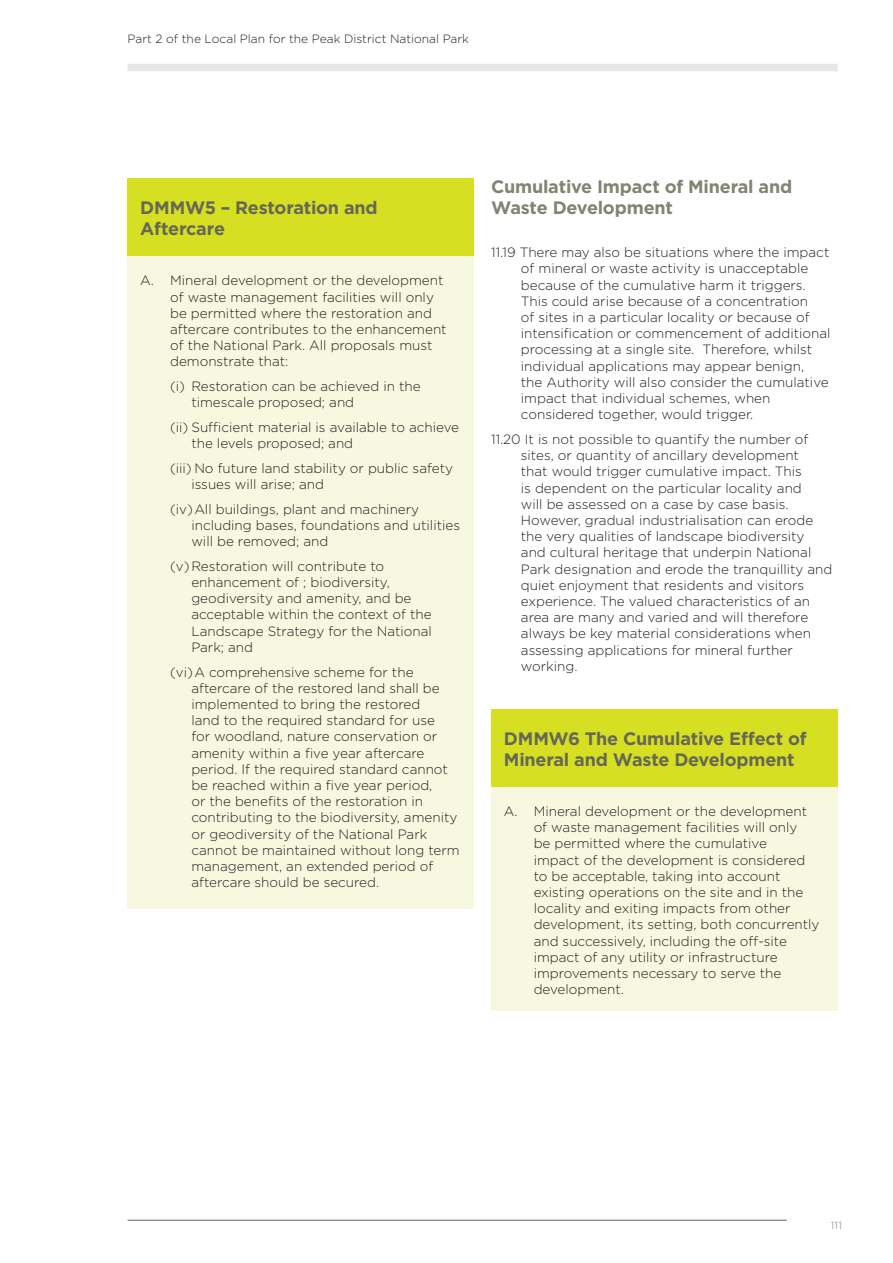
<style>
.page{position:relative;width:893px;height:1263px;background:#fff}
.page>*{position:absolute;margin:0;border:0;box-sizing:border-box;transform-origin:0 0}
.t1{font:700 18px/21px "Gotham";letter-spacing:-.01em;color:#666857}
.t2{font:700 18px/21px "Gotham";letter-spacing:-.01em;color:#818373}
.t3{font:300 13.5px/16.2px "Gotham";color:#231f20}
.t4{font:300 12px "Gotham";color:#231f20}
.t5{font:300 10.5px "Gotham";color:#818373}
</style>
<div class="page">
<div style="left:128px;top:179px;width:346px;height:77px;background:#d6df21"></div>
<div style="left:128px;top:256px;width:346px;height:653px;background:#f6f9df"></div>
<div style="left:491px;top:709px;width:347px;height:78px;background:#d6df21"></div>
<div style="left:491px;top:787px;width:347px;height:223px;background:#f6f9df"></div>
<hr style="left:128px;top:1220px;width:659px;height:1px;background:#636366">
<div style="left:128px;top:64px;width:710px;height:7px;background:#e6e7e9"></div>
<p class="t4" style="left:128px;top:31px;width:343px">Part 2 of the Local Plan for the Peak District National Park</p>
<h1 class="t1" style="left:140px;top:197px;width:239px">DMMW5 – Restoration and<br>Aftercare</h1>
<p class="t3" style="left:170px;top:272px;width:278px;text-indent:-30px">A. Mineral development or the development of waste management facilities will only be permitted where the restoration and aftercare contributes to the enhancement of the National Park. All proposals must demonstrate that:</p>
<p class="t3" style="left:191px;top:378px;width:231px;text-indent:-21px">(i) Restoration can be achieved in the timescale proposed; and</p>
<p class="t3" style="left:191px;top:419px;width:269px;text-indent:-21px">(ii) Sufficient material is available to achieve the levels proposed; and</p>
<p class="t3" style="left:191px;top:460px;width:263px;text-indent:-21px">(iii) No future land stability or public safety issues will arise; and</p>
<p class="t3" style="left:191px;top:500px;width:270px;text-indent:-21px">(iv)All buildings, plant and machinery including bases, foundations and utilities will be removed; and</p>
<p class="t3" style="left:191px;top:558px;width:242px;text-indent:-21px">(v)Restoration will contribute to enhancement of ; biodiversity, geodiversity and amenity, and be acceptable within the context of the<br>Landscape Strategy for the National<br>Park; and</p>
<p class="t3" style="left:191px;top:663px;width:270px;text-indent:-21px">(vi)A comprehensive scheme for the aftercare of the restored land shall be implemented to bring the restored<br>land to the required standard for use<br>for woodland, nature conservation or amenity within a five year aftercare period. If the required standard cannot be reached within a five year period,<br>or the benefits of the restoration in contributing to the biodiversity, amenity or geodiversity of the National Park cannot be maintained without long term management, an extended period of aftercare should be secured.</p>
<h1 class="t2" style="left:491px;top:176px;width:303px">Cumulative Impact of Mineral and<br>Waste Development</h1>
<p class="t3" style="left:521px;top:244px;width:311px;text-indent:-30px">11.19 There may also be situations where the impact of mineral or waste activity is unacceptable because of the cumulative harm it triggers.<br>This could arise because of a concentration<br>of sites in a particular locality or because of intensification or commencement of additional processing at a single site. Therefore, whilst individual applications may appear benign,<br>the Authority will also consider the cumulative impact that individual schemes, when considered together, would trigger.</p>
<p class="t3" style="left:521px;top:431px;width:313px;text-indent:-30px">11.20 It is not possible to quantify the number of sites, or quantity of ancillary development<br>that would trigger cumulative impact. This<br>is dependent on the particular locality and<br>will be assessed on a case by case basis.<br>However, gradual industrialisation can erode the very qualities of landscape biodiversity and cultural heritage that underpin National Park designation and erode the tranquillity and quiet enjoyment that residents and visitors experience. The valued characteristics of an area are many and varied and will therefore always be key material considerations when assessing applications for mineral further working.</p>
<h1 class="t1" style="left:504px;top:728px;width:304px">DMMW6 The Cumulative Effect of<br>Mineral and Waste Development</h1>
<p class="t3" style="left:534px;top:803px;width:287px;text-indent:-30px">A. Mineral development or the development of waste management facilities will only<br>be permitted where the cumulative<br>impact of the development is considered to be acceptable, taking into account existing operations on the site and in the locality and exiting impacts from other development, its setting, both concurrently and successively, including the off-site impact of any utility or infrastructure improvements necessary to serve the development.</p>
<p class="t5" style="left:831px;top:1218px;width:13px">111</p>
</div>
